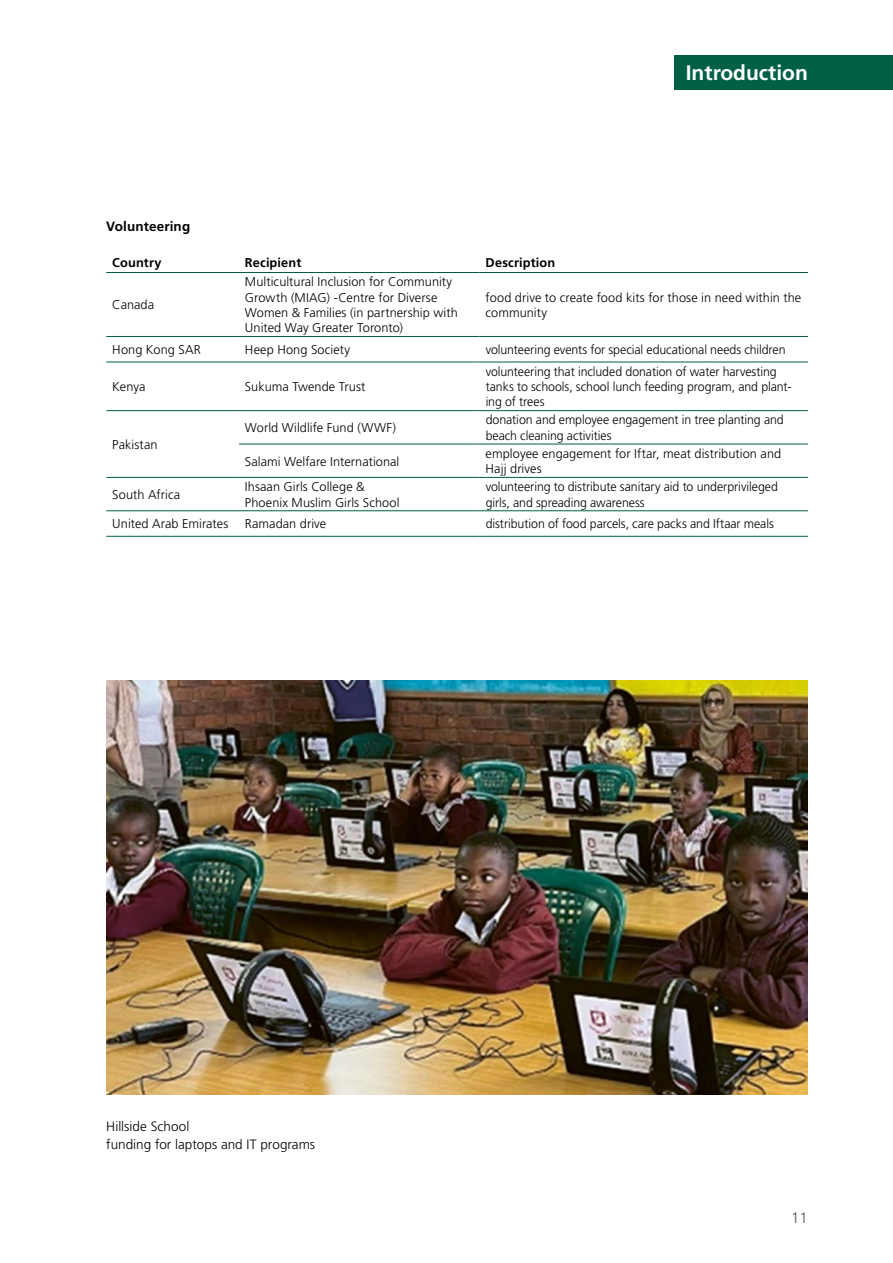
<style>
.page{position:relative;width:893px;height:1263px;background:#fff}
.page>*{position:absolute;margin:0;border:0;box-sizing:border-box;transform-origin:0 0}
.t1{font:700 21px "Frutiger LT Pro";color:#fff}
.t2{font:300 15px "Frutiger LT Std";color:#57544b}
.t3{font:300 13.5px/18px "Frutiger LT Pro";color:#000}
.t4{font:700 13.5px "Frutiger LT Pro";letter-spacing:.005em;color:#000}
.t5{font:300 12.75px/15.3px "Frutiger LT Pro";color:#000}
.t6{font:700 12.75px "Frutiger LT Pro";letter-spacing:.015em;color:#000}
</style>
<div class="page">
<div style="left:674px;top:55px;width:219px;height:35px;background:#006045"></div>
<hr style="left:106px;top:272px;width:133px;height:1px;background:#006045">
<hr style="left:239px;top:272px;width:241px;height:1px;background:#006045">
<hr style="left:480px;top:272px;width:328px;height:1px;background:#006045">
<hr style="left:106px;top:336px;width:133px;height:1px;background:#006045">
<hr style="left:239px;top:336px;width:241px;height:1px;background:#006045">
<hr style="left:480px;top:336px;width:328px;height:1px;background:#006045">
<hr style="left:106px;top:362px;width:133px;height:1px;background:#006045">
<hr style="left:239px;top:362px;width:241px;height:1px;background:#006045">
<hr style="left:480px;top:362px;width:328px;height:1px;background:#006045">
<hr style="left:106px;top:410px;width:133px;height:1px;background:#006045">
<hr style="left:239px;top:410px;width:241px;height:1px;background:#006045">
<hr style="left:480px;top:410px;width:328px;height:1px;background:#006045">
<hr style="left:239px;top:444px;width:241px;height:1px;background:#006045">
<hr style="left:480px;top:444px;width:328px;height:1px;background:#006045">
<hr style="left:106px;top:477px;width:133px;height:1px;background:#006045">
<hr style="left:239px;top:477px;width:241px;height:1px;background:#006045">
<hr style="left:480px;top:477px;width:328px;height:1px;background:#006045">
<hr style="left:106px;top:510px;width:133px;height:1px;background:#006045">
<hr style="left:239px;top:510px;width:241px;height:1px;background:#006045">
<hr style="left:480px;top:510px;width:328px;height:1px;background:#006045">
<hr style="left:106px;top:536px;width:133px;height:1px;background:#006045">
<hr style="left:239px;top:536px;width:241px;height:1px;background:#006045">
<hr style="left:480px;top:536px;width:328px;height:1px;background:#006045">
<img style="left:106px;top:681px;width:702px;height:414px">
<h1 class="t1" style="left:686px;top:60px;width:124px">Introduction</h1>
<p class="t4" style="left:106px;top:218px;width:85px">Volunteering</p>
<p class="t6" style="left:112px;top:255px;width:51px">Country</p>
<p class="t6" style="left:245px;top:255px;width:58px">Recipient</p>
<p class="t6" style="left:486px;top:255px;width:71px">Description</p>
<p class="t5" style="left:112px;top:297px;width:43px">Canada</p>
<p class="t5" style="left:245px;top:274px;width:214px">Multicultural Inclusion for Community Growth (MIAG) -Centre for Diverse Women &amp; Families (in partnership with United Way Greater Toronto)</p>
<p class="t5" style="left:486px;top:290px;width:317px">food drive to create food kits for those in need within the community</p>
<p class="t5" style="left:112px;top:342px;width:90px">Hong Kong SAR</p>
<p class="t5" style="left:245px;top:342px;width:107px">Heep Hong Society</p>
<p class="t5" style="left:486px;top:342px;width:301px">volunteering events for special educational needs children</p>
<p class="t5" style="left:112px;top:379px;width:35px">Kenya</p>
<p class="t5" style="left:245px;top:379px;width:122px">Sukuma Twende Trust</p>
<p class="t5" style="left:486px;top:364px;width:307px">volunteering that included donation of water harvesting tanks to schools, school lunch feeding program, and plant&shy;ing of trees</p>
<p class="t5" style="left:112px;top:437px;width:47px">Pakistan</p>
<p class="t5" style="left:245px;top:420px;width:153px">World Wildlife Fund (WWF)</p>
<p class="t5" style="left:486px;top:412px;width:300px">donation and employee engagement in tree planting and beach cleaning activities</p>
<p class="t5" style="left:245px;top:453px;width:156px">Salami Welfare International</p>
<p class="t5" style="left:486px;top:446px;width:297px">employee engagement for Iftar, meat distribution and<br>Hajj drives</p>
<p class="t5" style="left:112px;top:487px;width:69px">South Africa</p>
<p class="t5" style="left:245px;top:479px;width:156px">Ihsaan Girls College &amp;<br>Phoenix Muslim Girls School</p>
<p class="t5" style="left:486px;top:479px;width:294px">volunteering to distribute sanitary aid to underprivileged girls, and spreading awareness</p>
<p class="t5" style="left:112px;top:516px;width:117px">United Arab Emirates</p>
<p class="t5" style="left:245px;top:516px;width:83px">Ramadan drive</p>
<p class="t5" style="left:486px;top:516px;width:290px">distribution of food parcels, care packs and Iftaar meals</p>
<p class="t3" style="left:106px;top:1117px;width:210px">Hillside School<br>funding for laptops and IT programs</p>
<p class="t2" style="left:791px;top:1209px;width:18px">11</p>
</div>
